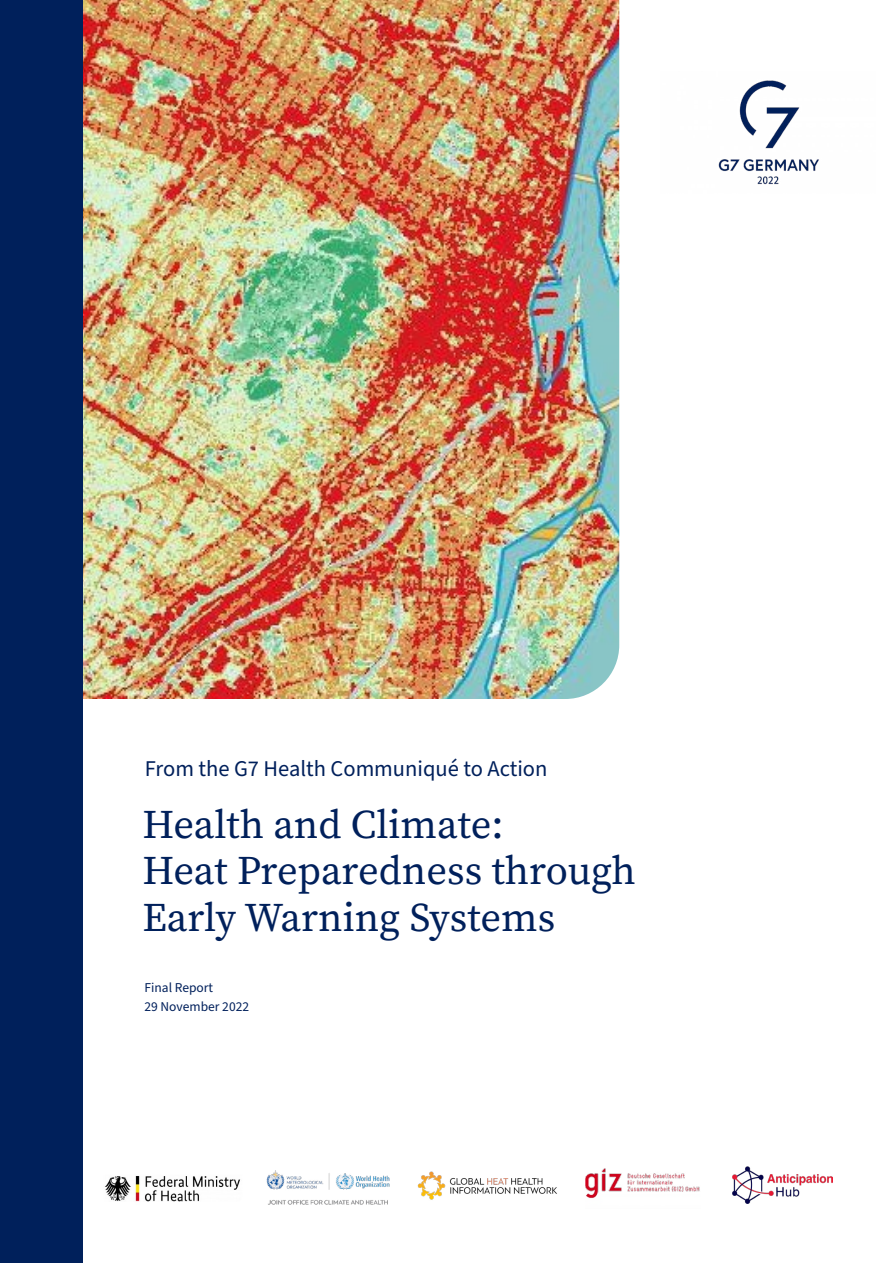
<style>
.page{position:relative;width:893px;height:1263px;background:#fff}
.page>*{position:absolute;margin:0;border:0;box-sizing:border-box;transform-origin:0 0}
.t1{font:40.5px/46.5px "Source Serif Pro";color:#00205b}
.t2{font:22.5px "Source Sans Pro";color:#00205b}
.t3{font:13.5px/19.5px "Source Sans Pro";color:#00205b}
</style>
<div class="page">
<img style="left:83px;top:0;width:536px;height:699px">
<div style="left:0;top:0;width:83px;height:1263px;background:#00205b"></div>
<img style="left:105px;top:1176px;width:136px;height:26px">
<img style="left:733px;top:1166px;width:99px;height:37px">
<img style="left:718px;top:80px;width:101px;height:105px">
<img style="left:586px;top:1168px;width:114px;height:30px">
<img style="left:266px;top:1170px;width:124px;height:35px">
<img style="left:417px;top:1171px;width:140px;height:29px">
<p class="t2" style="left:145px;top:754px;width:404px">From the G7 Health Communiqué to Action</p>
<p class="t1" style="left:142px;top:802px;width:495px">Health and Climate:<br>Heat Preparedness through<br>Early Warning Systems</p>
<p class="t3" style="left:144px;top:978px;width:106px">Final Report<br>29 November 2022</p>
</div>
